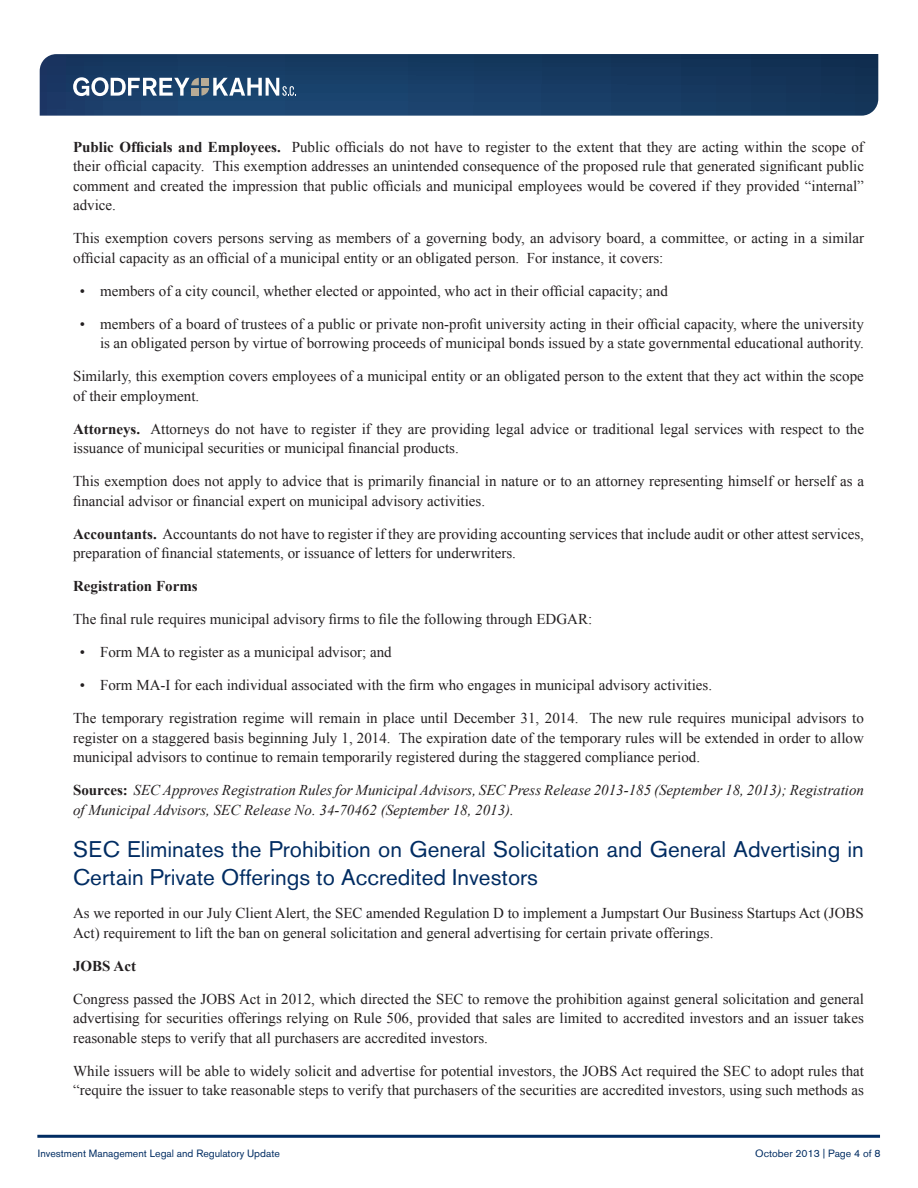
<style>
.page{position:relative;width:918px;height:1188px;background:#fff}
.page>*{position:absolute;margin:0;border:0;box-sizing:border-box;transform-origin:0 0}
.t1{font:22.5px/28.5px "Akzidenz Grotesk BE";color:#002c62}
.t2{font:15px/19.5px "Times New Roman";color:#231f20}
.t3{font:italic 15px/19.5px "Times New Roman";color:#231f20}
.t4{font:700 15px "Times New Roman";color:#231f20}
.t5{font:10.5px "Akzidenz Grotesk BE";color:#002c62}
.s1{font-weight:700}
.s2{font-weight:700;font-style:normal}
</style>
<div class="page">
<hr style="left:37px;top:1135px;width:843px;height:3px;background:#002c62">
<svg style="left:40px;top:54px;width:838px;height:62px;background:#193c64"></svg>
<svg style="left:73px;top:77px;width:223px;height:19px"></svg>
<p class="t2" style="left:73px;top:137px;width:792px;text-align:justify"><span class="s1">Public Officials and Employees.</span> Public officials do not have to register to the extent that they are acting within the scope of their official capacity. This exemption addresses an unintended consequence of the proposed rule that generated significant public comment and created the impression that public officials and municipal employees would be covered if they provided “internal” advice.</p>
<p class="t2" style="left:73px;top:228px;width:792px">This exemption covers persons serving as members of a governing body, an advisory board, a committee, or acting in a similar official capacity as an official of a municipal entity or an obligated person. For instance, it covers:</p>
<p class="t2" style="left:80px;top:281px;width:590px">• members of a city council, whether elected or appointed, who act in their official capacity; and</p>
<p class="t2" style="left:80px;top:314px;width:786px;text-align:right">• members of a board of trustees of a public or private non-profit university acting in their official capacity, where the university is an obligated person by virtue of borrowing proceeds of municipal bonds issued by a state governmental educational authority.</p>
<p class="t2" style="left:73px;top:366px;width:792px">Similarly, this exemption covers employees of a municipal entity or an obligated person to the extent that they act within the scope of their employment.</p>
<p class="t2" style="left:73px;top:419px;width:792px"><span class="s1">Attorneys.</span> Attorneys do not have to register if they are providing legal advice or traditional legal services with respect to the issuance of municipal securities or municipal financial products.</p>
<p class="t2" style="left:73px;top:471px;width:792px">This exemption does not apply to advice that is primarily financial in nature or to an attorney representing himself or herself as a financial advisor or financial expert on municipal advisory activities.</p>
<p class="t2" style="left:73px;top:524px;width:792px"><span class="s1">Accountants.</span> Accountants do not have to register if they are providing accounting services that include audit or other attest services, preparation of financial statements, or issuance of letters for underwriters.</p>
<p class="t4" style="left:73px;top:576px;width:126px">Registration Forms</p>
<p class="t2" style="left:73px;top:609px;width:521px">The final rule requires municipal advisory firms to file the following through EDGAR:</p>
<p class="t2" style="left:80px;top:642px;width:313px">• Form MA to register as a municipal advisor; and</p>
<p class="t2" style="left:80px;top:675px;width:634px">• Form MA-I for each individual associated with the firm who engages in municipal advisory activities.</p>
<p class="t2" style="left:73px;top:708px;width:792px;text-align:justify">The temporary registration regime will remain in place until December 31, 2014. The new rule requires municipal advisors to register on a staggered basis beginning July 1, 2014. The expiration date of the temporary rules will be extended in order to allow municipal advisors to continue to remain temporarily registered during the staggered compliance period.</p>
<p class="t3" style="left:73px;top:780px;width:792px"><span class="s2">Sources:</span> SEC Approves Registration Rules for Municipal Advisors, SEC Press Release 2013-185 (September 18, 2013); Registration of Municipal Advisors, SEC Release No. 34-70462 (September 18, 2013).</p>
<p class="t1" style="left:73px;top:835px;width:792px">SEC Eliminates the Prohibition on General Solicitation and General Advertising in<br>Certain Private Offerings to Accredited Investors</p>
<p class="t2" style="left:73px;top:903px;width:792px">As we reported in our July Client Alert, the SEC amended Regulation D to implement a Jumpstart Our Business Startups Act (JOBS<br>Act) requirement to lift the ban on general solicitation and general advertising for certain private offerings.</p>
<p class="t4" style="left:73px;top:955px;width:64px">JOBS Act</p>
<p class="t2" style="left:73px;top:989px;width:792px;text-align:justify">Congress passed the JOBS Act in 2012, which directed the SEC to remove the prohibition against general solicitation and general advertising for securities offerings relying on Rule 506, provided that sales are limited to accredited investors and an issuer takes reasonable steps to verify that all purchasers are accredited investors.</p>
<p class="t2" style="left:73px;top:1061px;width:792px">While issuers will be able to widely solicit and advertise for potential investors, the JOBS Act required the SEC to adopt rules that “require the issuer to take reasonable steps to verify that purchasers of the securities are accredited investors, using such methods as</p>
<p class="t5" style="left:38px;top:1147px;width:243px">Investment Management Legal and Regulatory Update</p>
<p class="t5" style="left:755px;top:1147px;width:127px">October 2013 | Page 4 of 8</p>
</div>
